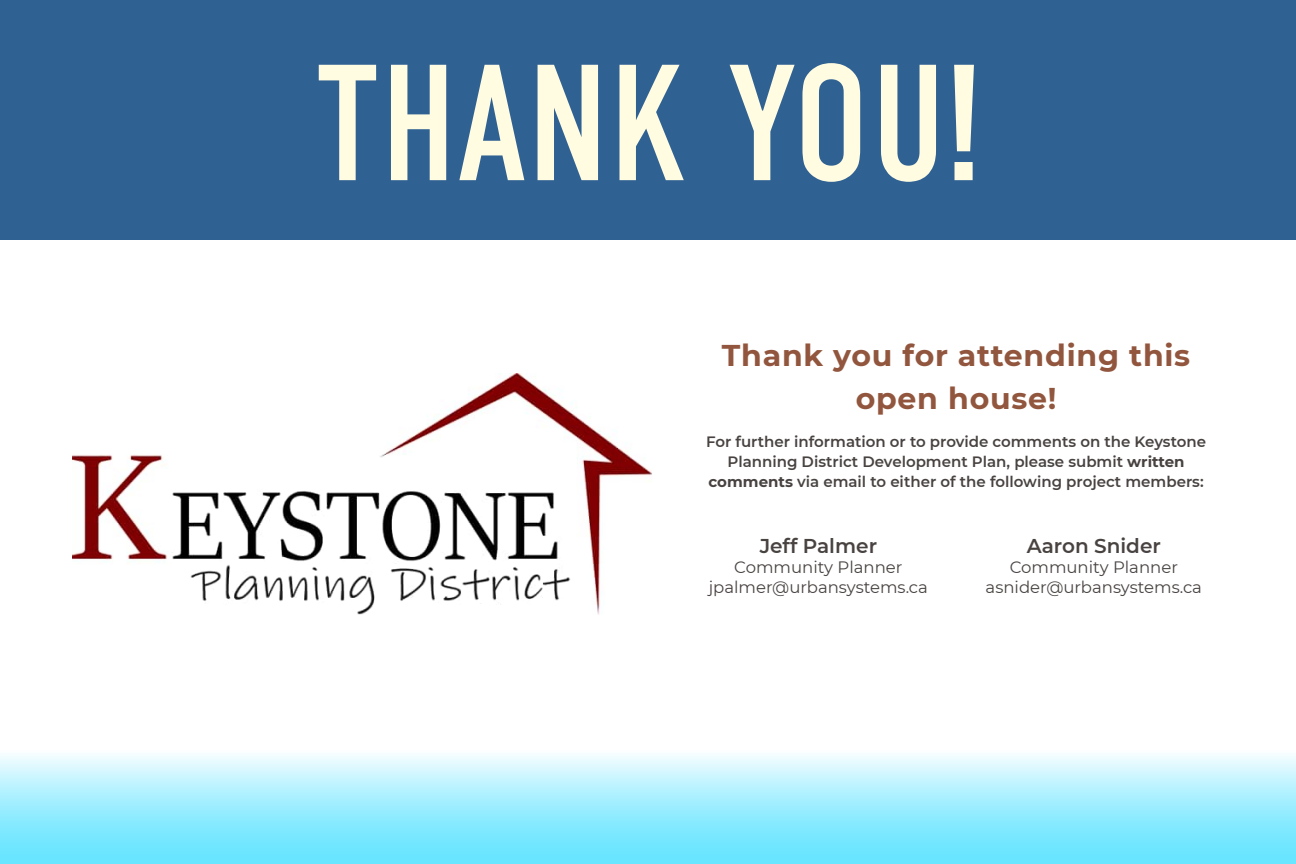
<style>
.page{position:relative;width:1296px;height:864px;background:#fff}
.page>*{position:absolute;margin:0;border:0;box-sizing:border-box;transform-origin:0 0}
.t1{font:164.85px "DIN Condensed";letter-spacing:.01em;color:#fffce1}
.t2{font:700 30px/42.5px "Montserrat";letter-spacing:.025em;color:#91563d;text-align:center}
.t3{font:600 20px "Montserrat";color:#484341}
.t4{font:16.5px "Montserrat";color:#484341}
.t5{font:600 15px/20px "Montserrat";color:#484341;text-align:center}
.s1{font-weight:700}
</style>
<div class="page">
<div style="left:0;top:750px;width:1296px;height:114px;background:linear-gradient(to bottom,#f0fcff,#58e2ff)"></div>
<img style="left:73px;top:373px;width:579px;height:242px">
<div style="left:0;top:0;width:1296px;height:239px;background:#306193"></div>
<h1 class="t1" style="left:315px;top:31px;width:667px">THANK YOU!</h1>
<h2 class="t2" style="left:722px;top:333px;width:470px">Thank you for attending this open house!</h2>
<p class="t5" style="left:706px;top:431px;width:502px">For further information or to provide comments on the Keystone<br>Planning District Development Plan, please submit <span class="s1">written comments</span> via email to either of the following project members:</p>
<p class="t3" style="left:760px;top:532px;width:119px">Jeff Palmer</p>
<p class="t4" style="left:734px;top:556px;width:170px">Community Planner</p>
<p class="t4" style="left:709px;top:576px;width:221px">jpalmer@urbansystems.ca</p>
<p class="t3" style="left:1027px;top:532px;width:136px">Aaron Snider</p>
<p class="t4" style="left:1010px;top:556px;width:170px">Community Planner</p>
<p class="t4" style="left:986px;top:576px;width:218px">asnider@urbansystems.ca</p>
</div>
